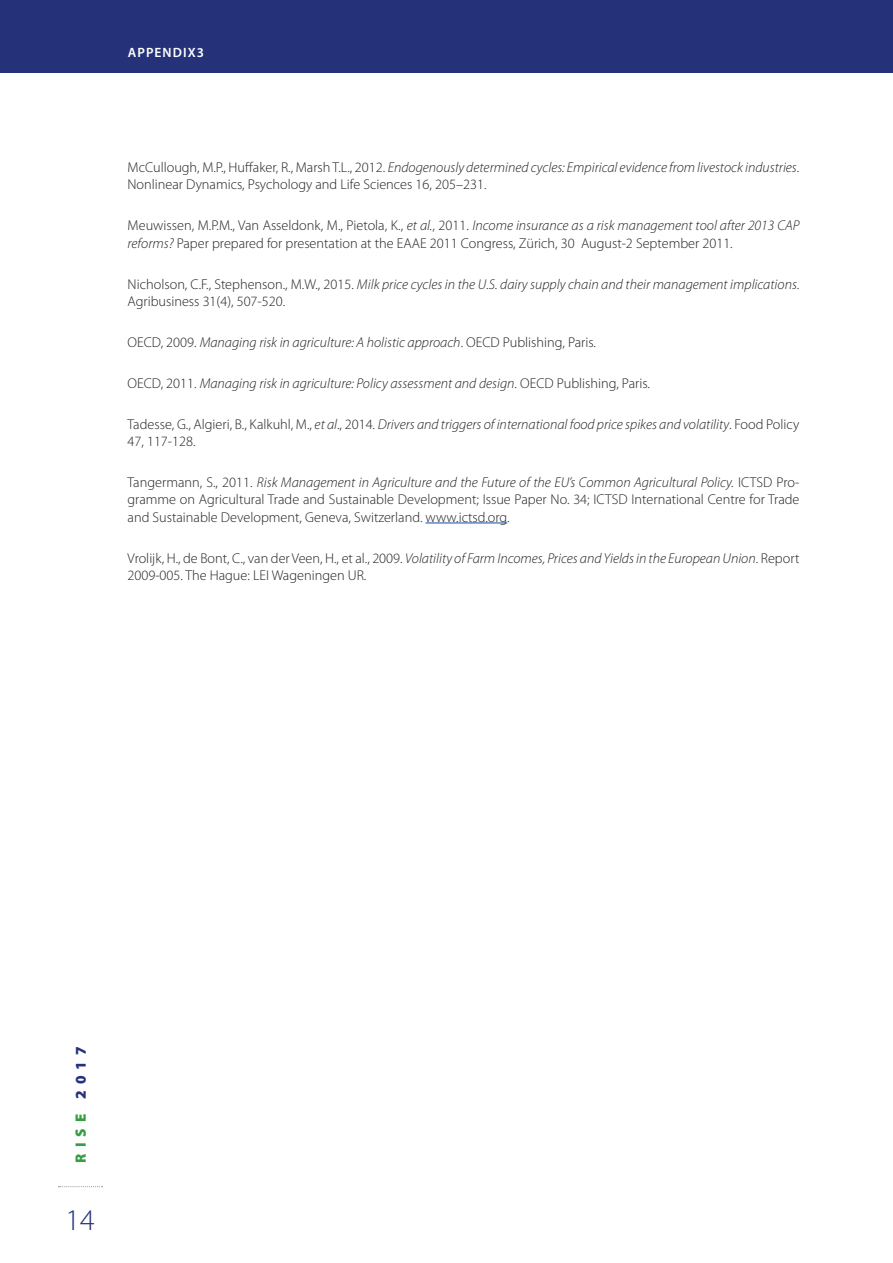
<style>
.page{position:relative;width:893px;height:1263px;background:#fff}
.page>*{position:absolute;margin:0;border:0;box-sizing:border-box;transform-origin:0 0}
.t1{font:300 30px "Myriad Pro";color:#253279}
.t2{font:900 15px "Myriad Pro";letter-spacing:.4em;color:#379d46}
.t3{font:300 14.25px/17.1px "Myriad Pro";color:#231f20}
.t4{font:italic 300 14.25px/17.1px "Myriad Pro";color:#231f20}
.t5{font:600 13.5px "Myriad Pro";letter-spacing:.08em;color:#fff}
.s1{font-style:italic}
.s2{font-style:normal}
.s3{color:#253279}
</style>
<div class="page">
<svg style="left:58px;top:1186px;width:45px;height:1px"></svg>
<hr style="left:426px;top:523px;width:81px;height:1px;background:#0d4da1">
<div style="left:0;top:0;width:893px;height:72px;background:#253279"></div>
<p class="t5" style="left:128px;top:45px;width:78px">APPENDIX3</p>
<p class="t3" style="left:128px;top:159px;width:673px">McCullough, M.P., Huffaker, R., Marsh T.L., 2012. <span class="s1">Endogenously determined cycles: Empirical evidence from livestock industries</span>.<br>Nonlinear Dynamics, Psychology and Life Sciences 16, 205–231.</p>
<p class="t3" style="left:128px;top:217px;width:673px">Meuwissen, M.P.M., Van Asseldonk, M., Pietola, K., <span class="s1">et al.</span>, 2011. <span class="s1">Income insurance as a risk management tool after 2013 CAP reforms?</span> Paper prepared for presentation at the EAAE 2011 Congress, Zürich, 30 August-2 September 2011.</p>
<p class="t4" style="left:128px;top:276px;width:673px"><span class="s2">Nicholson, C.F., Stephenson., M.W., 2015.</span> Milk price cycles in the U.S. dairy supply chain and their management implications<span class="s2">.<br>Agribusiness 31(4), 507-520.</span></p>
<p class="t4" style="left:128px;top:334px;width:470px"><span class="s2">OECD, 2009.</span> Managing risk in agriculture: A holistic approach<span class="s2">. OECD Publishing, Paris.</span></p>
<p class="t4" style="left:128px;top:375px;width:524px"><span class="s2">OECD, 2011.</span> Managing risk in agriculture: Policy assessment and design<span class="s2">. OECD Publishing, Paris.</span></p>
<p class="t4" style="left:128px;top:416px;width:673px"><span class="s2">Tadesse, G., Algieri, B., Kalkuhl, M.,</span> et al<span class="s2">., 2014.</span> Drivers and triggers of international food price spikes and volatility<span class="s2">. Food Policy<br>47, 117-128.</span></p>
<p class="t3" style="left:128px;top:474px;width:673px;text-align:justify">Tangermann, S., 2011. <span class="s1">Risk Management in Agriculture and the Future of the EU’s Common Agricultural Policy.</span> ICTSD Pro&shy;gramme on Agricultural Trade and Sustainable Development; Issue Paper No. 34; ICTSD International Centre for Trade and Sustainable Development, Geneva, Switzerland. www.ictsd.org.</p>
<p class="t3" style="left:128px;top:549px;width:673px">Vrolijk, H., de Bont, C., van der Veen, H., et al., 2009. <span class="s1">Volatility of Farm Incomes, Prices and Yields in the European Union</span>. Report<br>2009-005. The Hague: LEI Wageningen UR.</p>
<p class="t2" style="left:72px;top:1162px;width:117px;rotate:-90deg">RISE <span class="s3">2017</span></p>
<h1 class="t1" style="left:65px;top:1203px;width:31px">14</h1>
</div>
